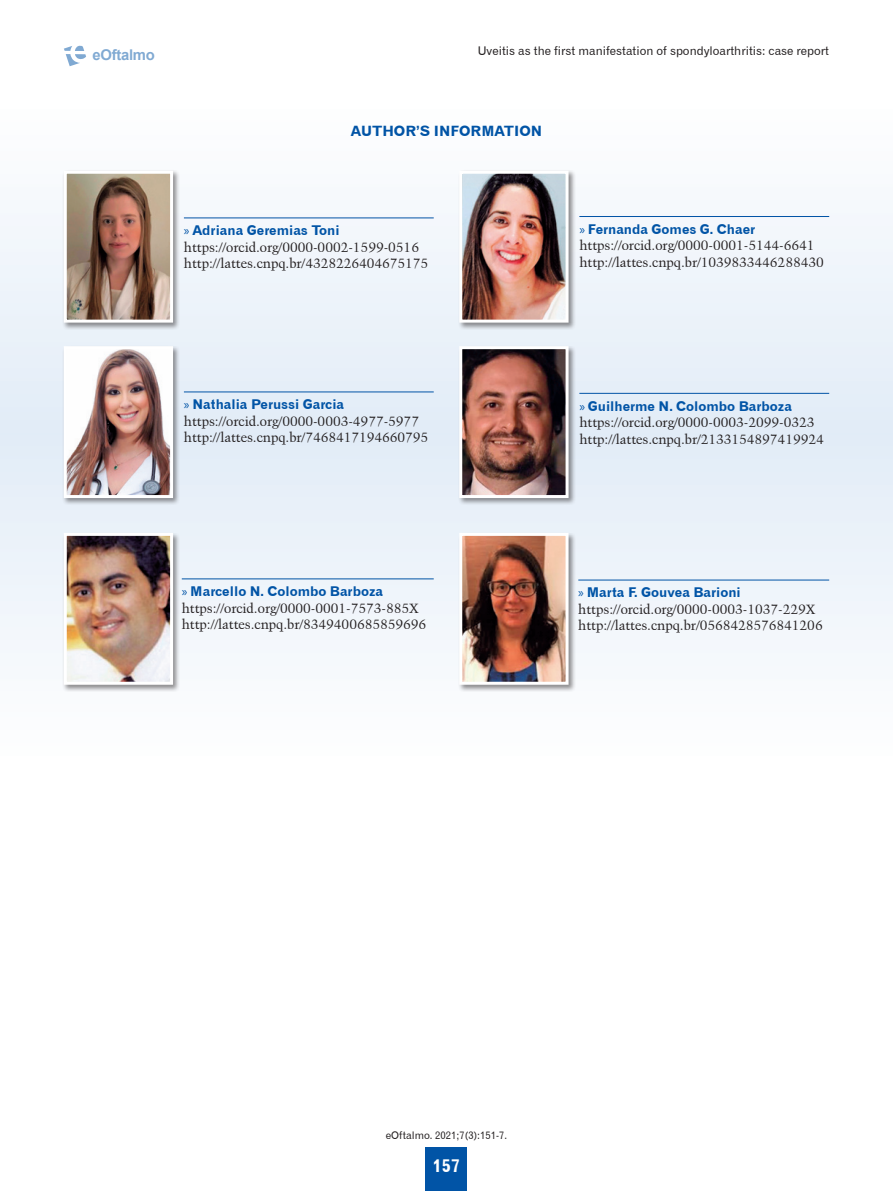
<style>
.page{position:relative;width:893px;height:1191px;background:#fff}
.page>*{position:absolute;margin:0;border:0;box-sizing:border-box;transform-origin:0 0}
.t1{font:18px "Gothic 720 BT Bold B";color:#fff}
.t2{font:700 14.85px "Arial";letter-spacing:-.02em;color:#0154a6}
.t3{font:14.25px "Gothic 720 BT Bold B";color:#0154a6}
.t4{font:13.5px/16.5px "Kuenstler 480 BT";color:#231f20}
.t5{font:13.5px "Gothic 720 BT Bold B";color:#0154a6}
.t6{font:12px "Gothic 720 BT Roman B";color:#231f20}
.t7{font:10.5px "Gothic 720 BT Roman B";color:#231f20}
.s1{font-family:"Myriad Pro"}
</style>
<div class="page">
<div style="left:426px;top:1147px;width:41px;height:44px;background:#0154a6"></div>
<svg style="left:64px;top:45px;width:22px;height:21px"></svg>
<svg style="left:0;top:176px;width:893px;height:510px"></svg>
<hr style="left:184px;top:217px;width:250px;height:1px;background:#0154a6">
<div style="left:63px;top:169px;width:118px;height:161px;background:#231f20;opacity:.5"></div>
<img style="left:68px;top:175px;width:101px;height:143px">
<div style="left:64px;top:171px;width:109px;height:151px;border:3px solid #fff"></div>
<div style="left:458px;top:169px;width:118px;height:161px;background:#231f20;opacity:.5"></div>
<img style="left:463px;top:175px;width:102px;height:143px">
<div style="left:459px;top:171px;width:110px;height:151px;border:3px solid #fff"></div>
<div style="left:63px;top:345px;width:118px;height:160px;background:#231f20;opacity:.5"></div>
<img style="left:68px;top:350px;width:101px;height:144px">
<div style="left:64px;top:346px;width:109px;height:152px;border:3px solid #fff"></div>
<div style="left:458px;top:345px;width:118px;height:160px;background:#231f20;opacity:.5"></div>
<img style="left:463px;top:350px;width:102px;height:144px">
<div style="left:459px;top:346px;width:110px;height:152px;border:3px solid #fff"></div>
<hr style="left:184px;top:391px;width:250px;height:1px;background:#0154a6">
<hr style="left:579px;top:216px;width:250px;height:1px;background:#0154a6">
<hr style="left:579px;top:393px;width:250px;height:1px;background:#0154a6">
<div style="left:63px;top:531px;width:118px;height:161px;background:#231f20;opacity:.5"></div>
<img style="left:68px;top:537px;width:101px;height:143px">
<div style="left:64px;top:533px;width:109px;height:151px;border:3px solid #fff"></div>
<div style="left:458px;top:531px;width:118px;height:161px;background:#231f20;opacity:.5"></div>
<img style="left:463px;top:537px;width:102px;height:143px">
<div style="left:459px;top:533px;width:110px;height:151px;border:3px solid #fff"></div>
<hr style="left:182px;top:578px;width:252px;height:1px;background:#0154a6">
<hr style="left:578px;top:579px;width:251px;height:1px;background:#0154a6">
<p class="t2" style="left:93px;top:44px;width:64px">eOftalmo</p>
<p class="t6" style="left:478px;top:43px;width:353px">Uveitis as the first manifestation of spondyloarthritis: case report</p>
<p class="t3" style="left:351px;top:122px;width:193px">AUTHOR’S INFORMATION</p>
<p class="t5" style="left:184px;top:222px;width:157px"><span class="s1">»</span> Adriana Geremias Toni</p>
<p class="t4" style="left:184px;top:239px;width:246px">https://orcid.org/0000-0002-1599-0516 http://lattes.cnpq.br/4328226404675175</p>
<p class="t5" style="left:579px;top:221px;width:177px"><span class="s1">»</span> Fernanda Gomes G. Chaer</p>
<p class="t4" style="left:579px;top:237px;width:246px">https://orcid.org/0000-0001-5144-6641 http://lattes.cnpq.br/1039833446288430</p>
<p class="t5" style="left:184px;top:396px;width:162px"><span class="s1">»</span> Nathalia Perussi Garcia</p>
<p class="t4" style="left:184px;top:413px;width:246px">https://orcid.org/0000-0003-4977-5977 http://lattes.cnpq.br/7468417194660795</p>
<p class="t5" style="left:579px;top:398px;width:214px"><span class="s1">»</span> Guilherme N. Colombo Barboza</p>
<p class="t4" style="left:579px;top:414px;width:246px">https://orcid.org/0000-0003-2099-0323 http://lattes.cnpq.br/2133154897419924</p>
<p class="t5" style="left:182px;top:583px;width:203px"><span class="s1">»</span> Marcello N. Colombo Barboza</p>
<p class="t4" style="left:182px;top:599px;width:246px">https://orcid.org/0000-0001-7573-885X http://lattes.cnpq.br/8349400685859696</p>
<p class="t5" style="left:578px;top:584px;width:164px"><span class="s1">»</span> Marta F. Gouvea Barioni</p>
<p class="t4" style="left:578px;top:601px;width:246px">https://orcid.org/0000-0003-1037-229X http://lattes.cnpq.br/0568428576841206</p>
<p class="t7" style="left:386px;top:1129px;width:123px">eOftalmo. 2021;7(3):151-7.</p>
<h1 class="t1" style="left:433px;top:1154px;width:29px">157</h1>
</div>
